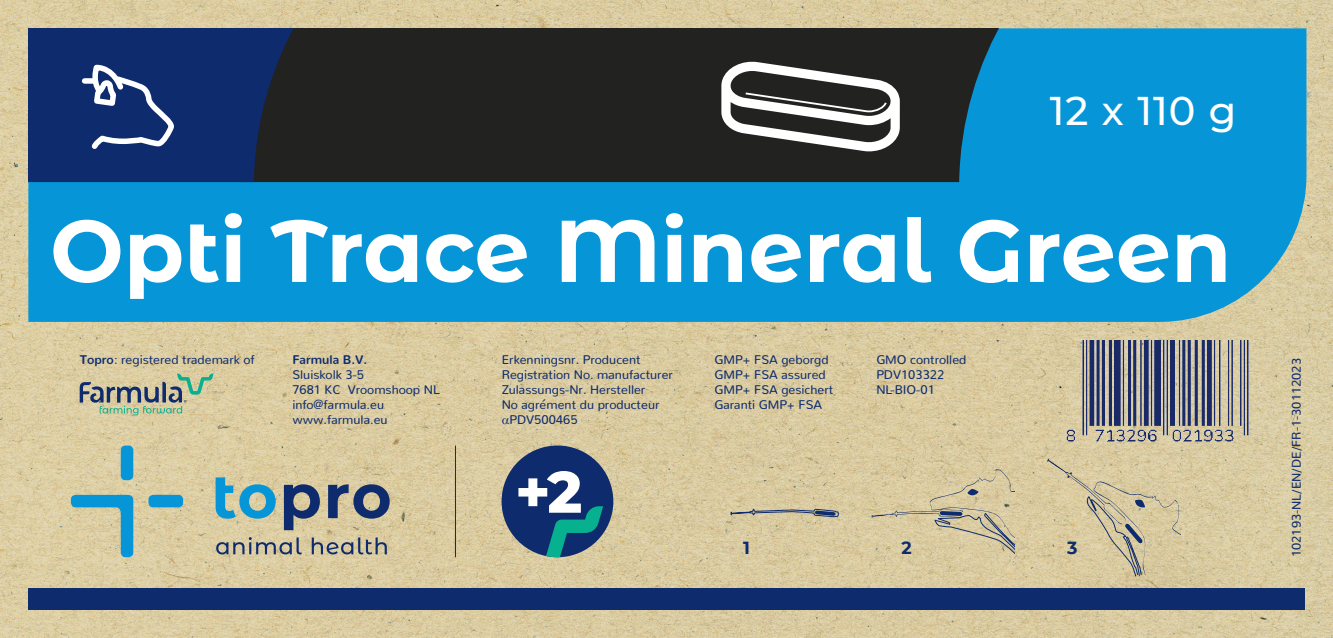
<style>
.page{position:relative;width:1333px;height:638px;background:#fff}
.page>*{position:absolute;margin:0;border:0;box-sizing:border-box;transform-origin:0 0}
.t1{font:700 87.5px "Montserrat Alternates";color:#fff}
.t2{font:500 40px "Montserrat Alternates";color:#fff}
.t3{font:700 17.5px "Montserrat Alternates";color:#0d2b6d}
.platte_tekst{font:12.5px "Nunito";color:#0d2b6d}
.kopje_bold{font:700 12.5px "Nunito";color:#0d2b6d}
.s1{font-weight:700}
</style>
<div class="page">
<img style="left:0;top:0;width:1332px;height:638px">
<svg style="left:871px;top:469px;width:143px;height:94px;background:#cfc29d"></svg>
<svg style="left:730px;top:505px;width:109px;height:18px;background:#b9b197"></svg>
<svg style="left:1046px;top:458px;width:134px;height:118px;background:#d0c39d"></svg>
<div style="left:28px;top:28px;width:1278px;height:294px;background:#0696d7"></div>
<svg style="left:80px;top:373px;width:134px;height:42px;background:#aeb398"></svg>
<div style="left:301px;top:28px;width:705px;height:154px;background:#222221"></div>
<svg style="left:721px;top:60px;width:178px;height:91px"></svg>
<svg style="left:28px;top:28px;width:273px;height:154px;background:#102961"></svg>
<div style="left:85px;top:78px;width:8px;height:6px;background:#fff"></div>
<svg style="left:89px;top:62px;width:84px;height:90px"></svg>
<div style="left:28px;top:588px;width:1276px;height:21px;background:#0d2b6d"></div>
<hr style="left:455px;top:445px;width:1px;height:112px;background:#0d2b6d">
<div style="left:501px;top:445px;width:112px;height:112px;background:#0d2b6d;border-radius:50%"></div>
<svg style="left:518px;top:471px;width:85px;height:86px"></svg>
<div style="left:121px;top:445px;width:12px;height:35px;background:#0696d7;border-radius:5px"></div>
<div style="left:148px;top:495px;width:35px;height:12px;background:#0696d7;border-radius:5px"></div>
<svg style="left:71px;top:495px;width:62px;height:62px;background:#8fb9b4"></svg>
<svg style="left:216px;top:537px;width:171px;height:17px;background:#a5a293"></svg>
<svg style="left:284px;top:484px;width:105px;height:46px;background:#808489"></svg>
<svg style="left:215px;top:477px;width:61px;height:42px;background:#73b1ba"></svg>
<img style="left:1063px;top:340px;width:197px;height:107px">
<svg style="left:502px;top:418px;width:7px;height:6px"></svg>
<p class="t2" style="left:1049px;top:83px;width:188px">12 x 110 g</p>
<p class="t1" style="left:50px;top:188px;width:1182px">Opti Trace Mineral Green</p>
<p class="platte_tekst" style="left:80px;top:348px;width:177px"><span class="s1">Topro</span>: registered trademark of</p>
<p class="kopje_bold" style="left:292px;top:348px;width:76px">Farmula B.V.</p>
<p class="platte_tekst" style="left:292px;top:363px;width:73px">Sluiskolk 3-5</p>
<p class="platte_tekst" style="left:292px;top:378px;width:149px">7681 KC Vroomshoop NL</p>
<p class="platte_tekst" style="left:292px;top:393px;width:93px">info@farmula.eu</p>
<p class="platte_tekst" style="left:292px;top:408px;width:97px">www.farmula.eu</p>
<p class="platte_tekst" style="left:501px;top:348px;width:140px">Erkenningsnr. Producent</p>
<p class="platte_tekst" style="left:501px;top:363px;width:173px">Registration No. manufacturer</p>
<p class="platte_tekst" style="left:501px;top:378px;width:145px">Zulassungs-Nr. Hersteller</p>
<p class="platte_tekst" style="left:501px;top:393px;width:159px">No agrément du producteur</p>
<p class="platte_tekst" style="left:509px;top:408px;width:69px">PDV500465</p>
<p class="platte_tekst" style="left:714px;top:348px;width:116px">GMP+ FSA geborgd</p>
<p class="platte_tekst" style="left:714px;top:363px;width:113px">GMP+ FSA assured</p>
<p class="platte_tekst" style="left:714px;top:378px;width:120px">GMP+ FSA gesichert</p>
<p class="platte_tekst" style="left:714px;top:393px;width:109px">Garanti GMP+ FSA</p>
<p class="platte_tekst" style="left:876px;top:348px;width:92px">GMO controlled</p>
<p class="platte_tekst" style="left:876px;top:363px;width:69px">PDV103322</p>
<p class="platte_tekst" style="left:876px;top:378px;width:60px">NL-BIO-01</p>
<p class="t3" style="left:743px;top:535px;width:8px">1</p>
<p class="t3" style="left:901px;top:535px;width:12px">2</p>
<p class="t3" style="left:1067px;top:535px;width:12px">3</p>
<p class="platte_tekst" style="left:1285px;top:557px;width:201px;rotate:-90deg">102193-NL/EN/DE/FR-1-30112023</p>
</div>
